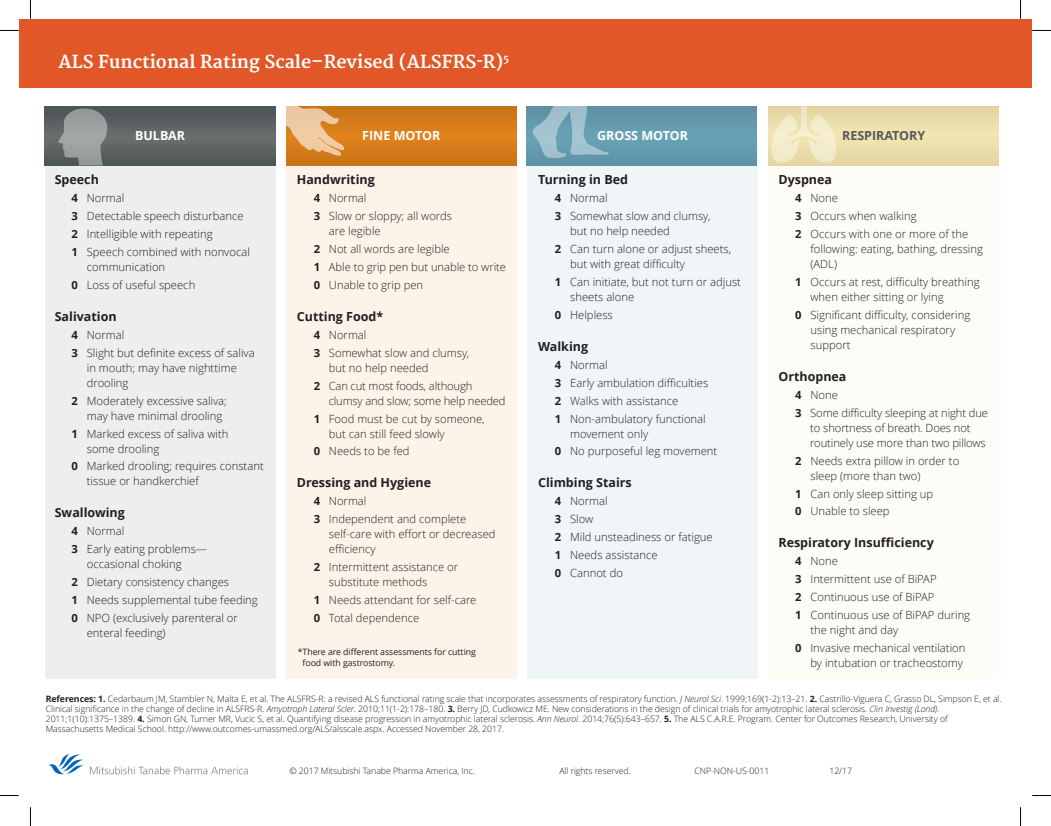
<style>
.page{position:relative;width:1051px;height:826px;background:#fff}
.page>*{position:absolute;margin:0;border:0;box-sizing:border-box;transform-origin:0 0}
.t1{font:700 17.5px "Merriweather";color:#fff}
.t2{font:700 12.5px "Open Sans";color:#231f20}
.t3{font:700 12.5px "Open Sans";color:#fff}
.t4{font:700 12.5px "Open Sans";color:#57585a}
.t5{font:300 11.25px/17.9px "Open Sans";color:#231f20}
.t6{font:300 8.75px/10px "Open Sans";letter-spacing:-.005em;color:#231f20}
.t7{font:8.75px/11.2px "Open Sans";letter-spacing:-.005em;color:#231f20}
.s1{font-weight:700}
.s2{font-style:italic}
</style>
<div class="page">
<svg style="left:45px;top:107px;width:230px;height:37px;background:#5b6262"></svg>
<div style="left:45px;top:144px;width:230px;height:534px;background:#edeeee"></div>
<div style="left:286px;top:144px;width:230px;height:534px;background:#fdf3e9"></div>
<div style="left:286px;top:107px;width:230px;height:58px;background:linear-gradient(to bottom,#d57b1a,#d47b1a)"></div>
<div style="left:527px;top:144px;width:231px;height:534px;background:#f0f5f7"></div>
<div style="left:526px;top:107px;width:231px;height:58px;background:#6399ad"></div>
<div style="left:768px;top:144px;width:231px;height:534px;background:#fdfcf7"></div>
<div style="left:19px;top:19px;width:1013px;height:69px;background:#e15727"></div>
<div style="left:768px;top:107px;width:231px;height:58px;background:#e9deaa"></div>
<svg style="left:532px;top:106px;width:77px;height:53px"></svg>
<svg style="left:771px;top:106px;width:65px;height:57px"></svg>
<svg style="left:58px;top:109px;width:49px;height:57px;background:#898e8e"></svg>
<svg style="left:286px;top:106px;width:58px;height:52px;background:#e2a767"></svg>
<svg style="left:48px;top:754px;width:35px;height:20px"></svg>
<svg style="left:90px;top:766px;width:158px;height:8px"></svg>
<svg style="left:0;top:30px;width:19px;height:1px"></svg>
<svg style="left:1032px;top:30px;width:19px;height:1px"></svg>
<svg style="left:0;top:795px;width:19px;height:1px"></svg>
<svg style="left:1032px;top:795px;width:19px;height:1px"></svg>
<svg style="left:30px;top:0;width:1px;height:19px"></svg>
<svg style="left:30px;top:807px;width:1px;height:19px"></svg>
<svg style="left:1020px;top:0;width:1px;height:19px"></svg>
<svg style="left:1020px;top:807px;width:1px;height:19px"></svg>
<h1 class="t1" style="left:59px;top:51px;width:452px">ALS Functional Rating Scale–Revised (ALSFRS-R)<sup>5</sup></h1>
<p class="t3" style="left:135px;top:127px;width:51px">BULBAR</p>
<p class="t3" style="left:362px;top:127px;width:79px">FINE MOTOR</p>
<p class="t3" style="left:597px;top:127px;width:92px">GROSS MOTOR</p>
<p class="t4" style="left:842px;top:127px;width:85px">RESPIRATORY</p>
<p class="t2" style="left:55px;top:171px;width:46px">Speech</p>
<p class="t5" style="left:72px;top:189px;width:180px"><span class="s1">4</span> Normal<br><span class="s1">3</span> Detectable speech disturbance<br><span class="s1">2</span> Intelligible with repeating<br><span class="s1">1</span> Speech combined with nonvocal</p>
<p class="t5" style="left:72px;top:258px;width:125px;text-indent:15px">communication<br><span class="s1">0</span> Loss of useful speech</p>
<p class="t2" style="left:55px;top:307px;width:63px">Salivation</p>
<p class="t5" style="left:72px;top:325px;width:185px"><span class="s1">4</span> Normal<br><span class="s1">3</span> Slight but definite excess of saliva</p>
<p class="t5" style="left:87px;top:360px;width:152px;line-height:15px">in mouth; may have nighttime drooling</p>
<p class="t5" style="left:87px;top:393px;width:142px;line-height:15px;text-indent:-15px"><span class="s1">2</span> Moderately excessive saliva; may have minimal drooling</p>
<p class="t5" style="left:87px;top:426px;width:143px;line-height:15px;text-indent:-15px"><span class="s1">1</span> Marked excess of saliva with some drooling</p>
<p class="t5" style="left:87px;top:459px;width:178px;line-height:15px;text-indent:-15px"><span class="s1">0</span> Marked drooling; requires constant tissue or handkerchief</p>
<p class="t2" style="left:55px;top:504px;width:72px">Swallowing</p>
<p class="t5" style="left:72px;top:522px;width:137px"><span class="s1">4</span> Normal<br><span class="s1">3</span> Early eating problems—</p>
<p class="t5" style="left:72px;top:555px;width:188px;text-indent:15px">occasional choking<br><span class="s1">2</span> Dietary consistency changes<br><span class="s1">1</span> Needs supplemental tube feeding<br><span class="s1">0</span> NPO (exclusively parenteral or</p>
<p class="t5" style="left:87px;top:624px;width:80px">enteral feeding)</p>
<p class="t2" style="left:297px;top:171px;width:79px">Handwriting</p>
<p class="t5" style="left:314px;top:189px;width:140px"><span class="s1">4</span> Normal<br><span class="s1">3</span> Slow or sloppy; all words</p>
<p class="t5" style="left:314px;top:222px;width:194px;text-indent:15px">are legible<br><span class="s1">2</span> Not all words are legible<br><span class="s1">1</span> Able to grip pen but unable to write<br><span class="s1">0</span> Unable to grip pen</p>
<p class="t2" style="left:297px;top:307px;width:88px">Cutting Food*</p>
<p class="t5" style="left:314px;top:325px;width:157px"><span class="s1">4</span> Normal<br><span class="s1">3</span> Somewhat slow and clumsy,</p>
<p class="t5" style="left:314px;top:358px;width:160px;text-indent:15px">but no help needed<br><span class="s1">2</span> Can cut most foods, although</p>
<p class="t5" style="left:314px;top:391px;width:193px;text-indent:15px">clumsy and slow; some help needed<br><span class="s1">1</span> Food must be cut by someone,</p>
<p class="t5" style="left:314px;top:424px;width:132px;text-indent:15px">but can still feed slowly<br><span class="s1">0</span> Needs to be fed</p>
<p class="t2" style="left:297px;top:474px;width:136px">Dressing and Hygiene</p>
<p class="t5" style="left:314px;top:492px;width:154px"><span class="s1">4</span> Normal<br><span class="s1">3</span> Independent and complete</p>
<p class="t5" style="left:329px;top:526px;width:168px;line-height:15px">self-care with effort or decreased efficiency</p>
<p class="t5" style="left:329px;top:559px;width:131px;line-height:15px;text-indent:-15px"><span class="s1">2</span> Intermittent assistance or substitute methods</p>
<p class="t5" style="left:314px;top:591px;width:164px"><span class="s1">1</span> Needs attendant for self-care<br><span class="s1">0</span> Total dependence</p>
<p class="t7" style="left:303px;top:646px;width:175px;text-indent:-5px">*There are different assessments for cutting food with gastrostomy.</p>
<p class="t2" style="left:538px;top:171px;width:92px">Turning in Bed</p>
<p class="t5" style="left:555px;top:189px;width:157px"><span class="s1">4</span> Normal<br><span class="s1">3</span> Somewhat slow and clumsy,</p>
<p class="t5" style="left:555px;top:222px;width:178px;text-indent:15px">but no help needed<br><span class="s1">2</span> Can turn alone or adjust sheets,</p>
<p class="t5" style="left:555px;top:255px;width:188px;text-indent:15px">but with great difficulty<br><span class="s1">1</span> Can initiate, but not turn or adjust</p>
<p class="t5" style="left:555px;top:288px;width:81px;text-indent:15px">sheets alone<br><span class="s1">0</span> Helpless</p>
<p class="t2" style="left:538px;top:337px;width:52px">Walking</p>
<p class="t5" style="left:555px;top:355px;width:155px"><span class="s1">4</span> Normal<br><span class="s1">3</span> Early ambulation difficulties<br><span class="s1">2</span> Walks with assistance<br><span class="s1">1</span> Non-ambulatory functional</p>
<p class="t5" style="left:555px;top:424px;width:164px;text-indent:15px">movement only<br><span class="s1">0</span> No purposeful leg movement</p>
<p class="t2" style="left:538px;top:474px;width:95px">Climbing Stairs</p>
<p class="t5" style="left:555px;top:492px;width:159px"><span class="s1">4</span> Normal<br><span class="s1">3</span> Slow<br><span class="s1">2</span> Mild unsteadiness or fatigue<br><span class="s1">1</span> Needs assistance<br><span class="s1">0</span> Cannot do</p>
<p class="t2" style="left:778px;top:171px;width:55px">Dyspnea</p>
<p class="t5" style="left:795px;top:189px;width:175px"><span class="s1">4</span> None<br><span class="s1">3</span> Occurs when walking<br><span class="s1">2</span> Occurs with one or more of the</p>
<p class="t5" style="left:810px;top:241px;width:174px;line-height:15px">following: eating, bathing, dressing (ADL)</p>
<p class="t5" style="left:810px;top:274px;width:171px;line-height:15px;text-indent:-15px"><span class="s1">1</span> Occurs at rest, difficulty breathing when either sitting or lying</p>
<p class="t5" style="left:810px;top:307px;width:161px;line-height:15px;text-indent:-15px"><span class="s1">0</span> Significant difficulty, considering using mechanical respiratory support</p>
<p class="t2" style="left:778px;top:367px;width:70px">Orthopnea</p>
<p class="t5" style="left:795px;top:385px;width:194px"><span class="s1">4</span> None<br><span class="s1">3</span> Some difficulty sleeping at night due</p>
<p class="t5" style="left:810px;top:420px;width:177px;line-height:15px">to shortness of breath. Does not routinely use more than two pillows</p>
<p class="t5" style="left:810px;top:453px;width:150px;line-height:15px;text-indent:-15px"><span class="s1">2</span> Needs extra pillow in order to sleep (more than two)</p>
<p class="t5" style="left:795px;top:484px;width:139px"><span class="s1">1</span> Can only sleep sitting up<br><span class="s1">0</span> Unable to sleep</p>
<p class="t2" style="left:778px;top:534px;width:157px">Respiratory Insufficiency</p>
<p class="t5" style="left:795px;top:552px;width:176px"><span class="s1">4</span> None<br><span class="s1">3</span> Intermittent use of BiPAP<br><span class="s1">2</span> Continuous use of BiPAP<br><span class="s1">1</span> Continuous use of BiPAP during</p>
<p class="t5" style="left:795px;top:621px;width:172px;text-indent:15px">the night and day<br><span class="s1">0</span> Invasive mechanical ventilation</p>
<p class="t5" style="left:810px;top:654px;width:154px">by intubation or tracheostomy</p>
<p class="t6" style="left:46px;top:694px;width:957px"><span class="s1">References: 1.</span> Cedarbaum JM, Stambler N, Malta E, et al. The ALSFRS-R: a revised ALS functional rating scale that incorporates assessments of respiratory function. <span class="s2">J Neurol Sci</span>. 1999;169(1-2):13–21. <span class="s1">2.</span> Castrillo-Viguera C, Grasso DL, Simpson E, et al.<br>Clinical significance in the change of decline in ALSFRS-R. <span class="s2">Amyotroph Lateral Scler</span>. 2010;11(1-2):178–180. <span class="s1">3.</span> Berry JD, Cudkowicz ME. New considerations in the design of clinical trials for amyotrophic lateral sclerosis. <span class="s2">Clin Investig (Lond)</span>.<br>2011;1(10):1375–1389. <span class="s1">4.</span> Simon GN, Turner MR, Vucic S, et al. Quantifying disease progression in amyotrophic lateral sclerosis. <span class="s2">Ann Neurol.</span> 2014;76(5):643–657. <span class="s1">5.</span> The ALS C.A.R.E. Program. Center for Outcomes Research, University of Massachusetts Medical School. http://www.outcomes-umassmed.org/ALS/alsscale.aspx. Accessed November 28, 2017.</p>
<p class="t6" style="left:289px;top:766px;width:187px">© 2017 Mitsubishi Tanabe Pharma America, Inc.</p>
<p class="t6" style="left:559px;top:766px;width:73px">All rights reserved.</p>
<p class="t6" style="left:694px;top:766px;width:77px">CNP-NON-US-0011</p>
<p class="t6" style="left:829px;top:766px;width:24px">12/17</p>
</div>
